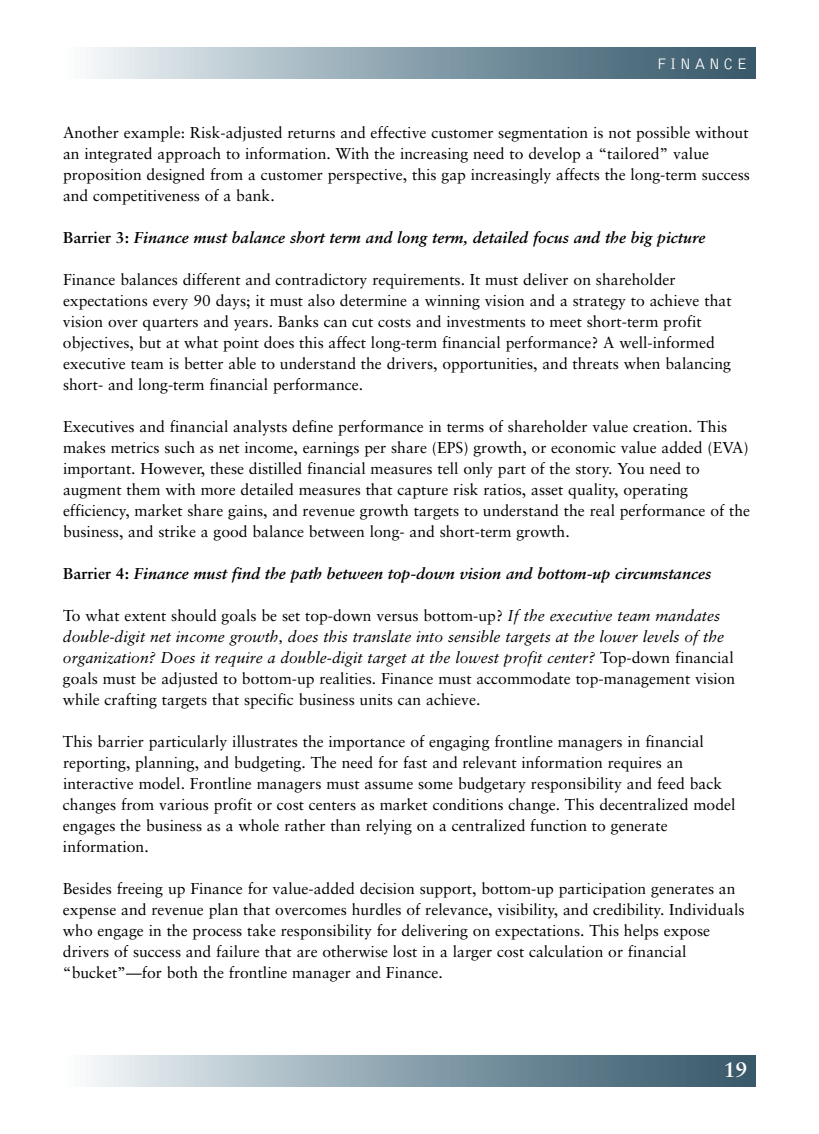
<style>
.page{position:relative;width:819px;height:1134px;background:#fff}
.page>*{position:absolute;margin:0;border:0;box-sizing:border-box;transform-origin:0 0}
.t1{font:700 21px "Sabon";color:#fff}
.t2{font:15.75px/21px "Sabon";color:#000}
.t3{font:italic 700 15.75px "Sabon";color:#000}
.t4{font:300 15.75px "Bell Gothic";letter-spacing:.22em;color:#fff}
.s1{font-style:normal}
.s2{font-style:italic}
</style>
<div class="page">
<img style="left:91px;top:47px;width:665px;height:32px">
<img style="left:91px;top:1055px;width:665px;height:32px">
<p class="t4" style="left:657px;top:58px;width:92px">FINANCE</p>
<p class="t2" style="left:63px;top:123px;width:688px">Another example: Risk-adjusted returns and effective customer segmentation is not possible without an integrated approach to information. With the increasing need to develop a “tailored” value proposition designed from a customer perspective, this gap increasingly affects the long-term success and competitiveness of a bank.</p>
<p class="t3" style="left:63px;top:231px;width:644px"><span class="s1">Barrier 3:</span> Finance must balance short term and long term, detailed focus and the big picture</p>
<p class="t2" style="left:63px;top:270px;width:670px">Finance balances different and contradictory requirements. It must deliver on shareholder expectations every 90 days; it must also determine a winning vision and a strategy to achieve that vision over quarters and years. Banks can cut costs and investments to meet short-term profit objectives, but at what point does this affect long-term financial performance? A well-informed executive team is better able to understand the drivers, opportunities, and threats when balancing short- and long-term financial performance.</p>
<p class="t2" style="left:63px;top:417px;width:689px">Executives and financial analysts define performance in terms of shareholder value creation. This makes metrics such as net income, earnings per share (EPS) growth, or economic value added (EVA) important. However, these distilled financial measures tell only part of the story. You need to augment them with more detailed measures that capture risk ratios, asset quality, operating efficiency, market share gains, and revenue growth targets to understand the real performance of the business, and strike a good balance between long- and short-term growth.</p>
<p class="t3" style="left:63px;top:567px;width:650px"><span class="s1">Barrier 4:</span> Finance must find the path between top-down vision and bottom-up circumstances</p>
<p class="t2" style="left:63px;top:606px;width:674px">To what extent should goals be set top-down versus bottom-up? <span class="s2">If the executive team mandates double-digit net income growth, does this translate into sensible targets at the lower levels of the organization? Does it require a double-digit target at the lowest profit center?</span> Top-down financial goals must be adjusted to bottom-up realities. Finance must accommodate top-management vision while crafting targets that specific business units can achieve.</p>
<p class="t2" style="left:63px;top:732px;width:674px">This barrier particularly illustrates the importance of engaging frontline managers in financial reporting, planning, and budgeting. The need for fast and relevant information requires an interactive model. Frontline managers must assume some budgetary responsibility and feed back changes from various profit or cost centers as market conditions change. This decentralized model engages the business as a whole rather than relying on a centralized function to generate information.</p>
<p class="t2" style="left:63px;top:879px;width:683px">Besides freeing up Finance for value-added decision support, bottom-up participation generates an expense and revenue plan that overcomes hurdles of relevance, visibility, and credibility. Individuals who engage in the process take responsibility for delivering on expectations. This helps expose drivers of success and failure that are otherwise lost in a larger cost calculation or financial “bucket”—for both the frontline manager and Finance.</p>
<h1 class="t1" style="left:724px;top:1061px;width:25px">19</h1>
</div>
